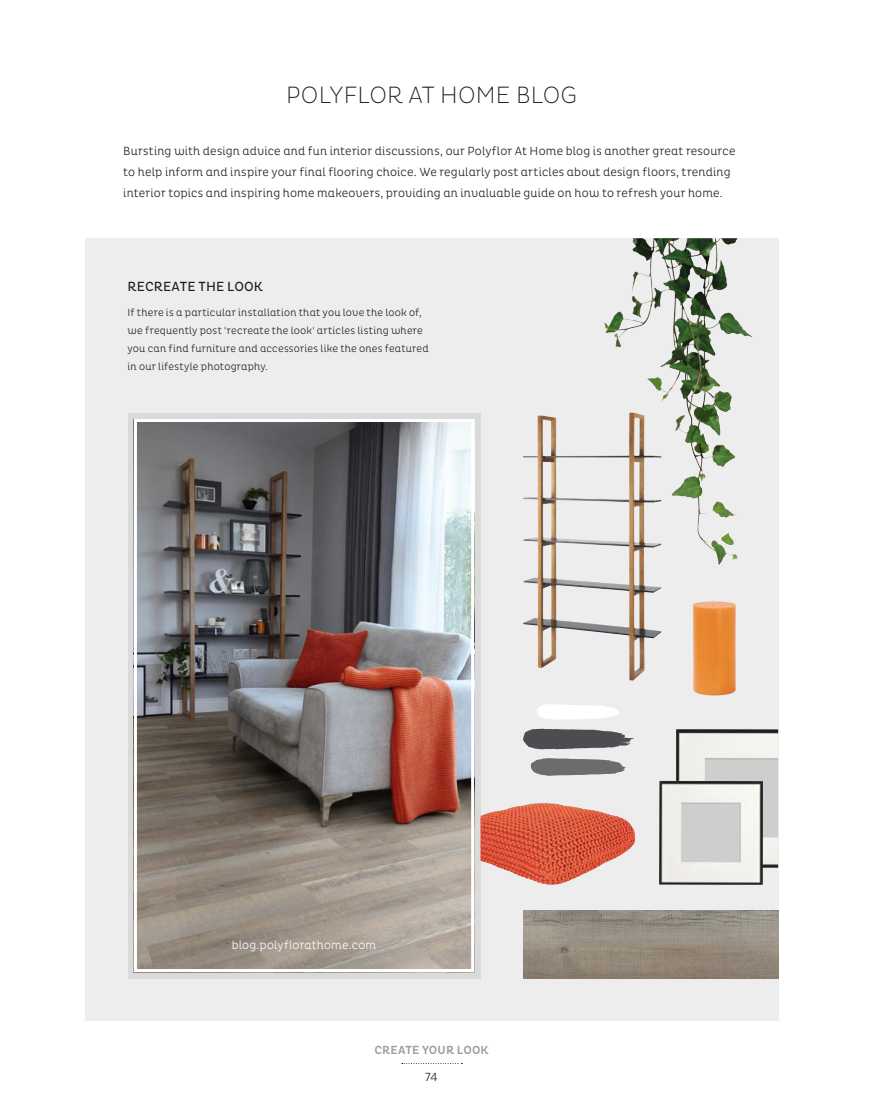
<style>
.page{position:relative;width:893px;height:1106px;background:#fff}
.page>*{position:absolute;margin:0;border:0;box-sizing:border-box;transform-origin:0 0}
.t1{font:200 24px "Pluto Cond";letter-spacing:.01em;color:#1d1d1b}
.t2{font:13.5px "Pluto Cond";letter-spacing:.01em;color:#1d1d1b}
.t3{font:300 12px/21px "Pluto Cond";letter-spacing:.015em;color:#1d1d1b}
.t4{font:300 12px "Pluto Cond";letter-spacing:.015em;color:#fff}
.t5{font:500 12px "Pluto Cond";letter-spacing:.02em;color:#9d9d9c}
.t6{font:300 10.5px/18px "Pluto Cond";letter-spacing:.02em;color:#1d1d1b}
</style>
<div class="page">
<div style="left:85px;top:238px;width:693px;height:782px;background:#ededed"></div>
<svg style="left:128px;top:413px;width:352px;height:565px;background:#d5d5d4"></svg>
<img style="left:138px;top:423px;width:332px;height:545px">
<div style="left:134px;top:419px;width:340px;height:553px;border:3px solid #fff"></div>
<svg style="left:402px;top:1063px;width:60px;height:1px"></svg>
<img style="left:523px;top:412px;width:138px;height:268px">
<img style="left:523px;top:910px;width:255px;height:68px">
<img style="left:480px;top:802px;width:155px;height:83px">
<img style="left:632px;top:238px;width:88px;height:17px">
<img style="left:676px;top:729px;width:102px;height:138px">
<img style="left:659px;top:780px;width:104px;height:104px">
<svg style="left:531px;top:758px;width:95px;height:17px;background:#818183"></svg>
<svg style="left:523px;top:728px;width:111px;height:21px"></svg>
<svg style="left:537px;top:704px;width:82px;height:15px"></svg>
<img style="left:693px;top:600px;width:43px;height:95px">
<h1 class="t1" style="left:286px;top:81px;width:293px">POLYFLOR AT HOME BLOG</h1>
<p class="t3" style="left:123px;top:140px;width:614px">Bursting with design advice and fun interior discussions, our Polyflor At Home blog is another great resource to help inform and inspire your final flooring choice. We regularly post articles about design floors, trending interior topics and inspiring home makeovers, providing an invaluable guide on how to refresh your home.</p>
<p class="t2" style="left:128px;top:279px;width:137px">RECREATE THE LOOK</p>
<p class="t6" style="left:128px;top:303px;width:303px">If there is a particular installation that you love the look of, we frequently post 'recreate the look' articles listing where you can find furniture and accessories like the ones featured in our lifestyle photography.</p>
<p class="t4" style="left:232px;top:937px;width:146px">blog.polyflorathome.com</p>
<p class="t5" style="left:374px;top:1043px;width:116px">CREATE YOUR LOOK</p>
<p class="t3" style="left:425px;top:1066px;width:14px">74</p>
</div>
